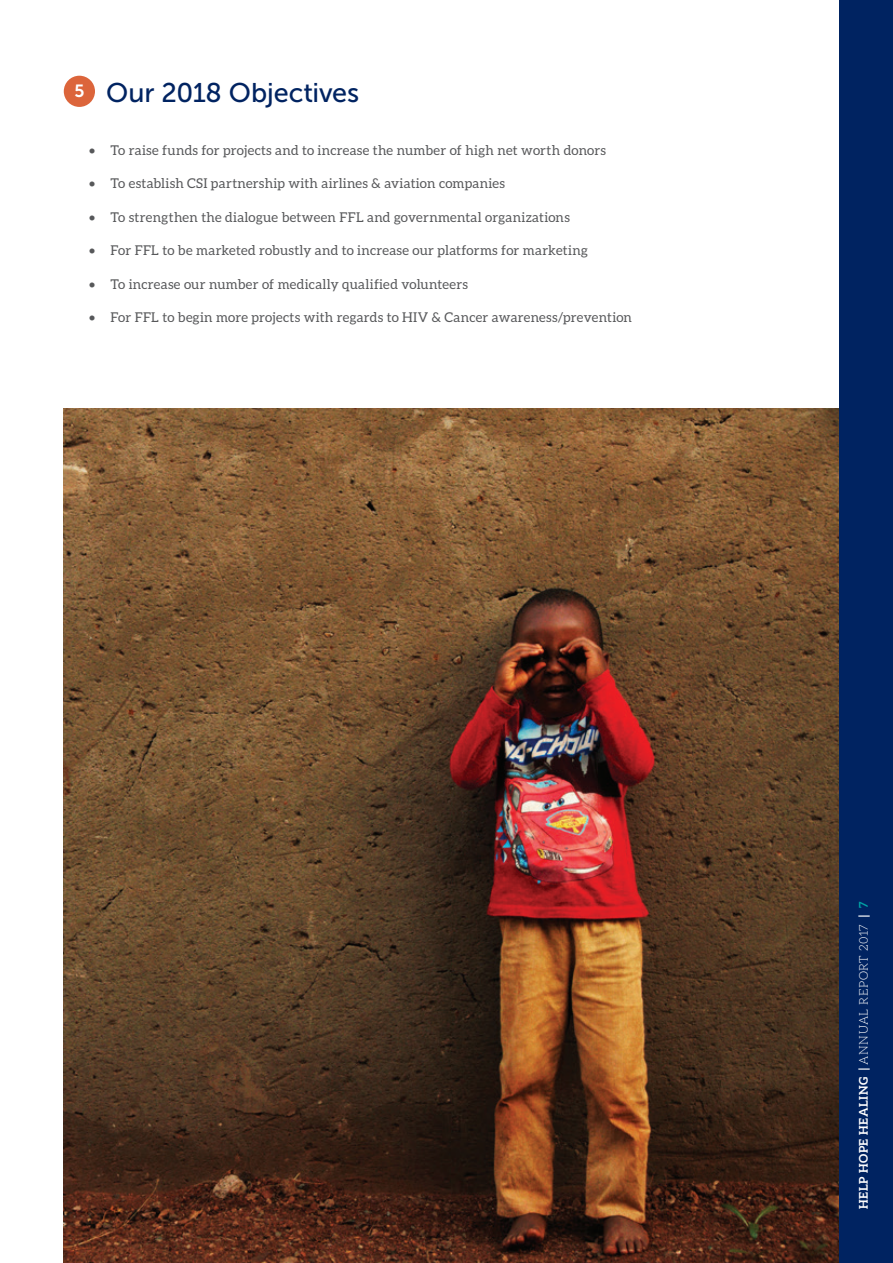
<style>
.page{position:relative;width:893px;height:1263px;background:#fff}
.page>*{position:absolute;margin:0;border:0;box-sizing:border-box;transform-origin:0 0}
.t1{font:27px "Museo Sans 500";letter-spacing:-.005em;color:#002361}
.t2{font:13.5px "Aleo";letter-spacing:.02em;color:#57585a}
.t3{font:700 12px "Aleo";letter-spacing:.045em;color:#fff}
.s1{font-weight:300}
.s2{color:#00a3a5}
</style>
<div class="page">
<div style="left:839px;top:0;width:54px;height:1263px;background:#002361"></div>
<div style="left:64px;top:76px;width:31px;height:31px;background:#dc653b;border-radius:50%"></div>
<img style="left:64px;top:408px;width:775px;height:855px">
<h1 class="t1" style="left:74px;top:78px;width:286px"><sup>5</sup> Our 2018 Objectives</h1>
<p class="t2" style="left:89px;top:142px;width:518px">• To raise funds for projects and to increase the number of high net worth donors</p>
<p class="t2" style="left:89px;top:176px;width:417px">• To establish CSI partnership with airlines &amp; aviation companies</p>
<p class="t2" style="left:89px;top:209px;width:482px">• To strengthen the dialogue between FFL and governmental organizations</p>
<p class="t2" style="left:89px;top:243px;width:500px">• For FFL to be marketed robustly and to increase our platforms for marketing</p>
<p class="t2" style="left:89px;top:276px;width:380px">• To increase our number of medically qualified volunteers</p>
<p class="t2" style="left:89px;top:310px;width:544px">• For FFL to begin more projects with regards to HIV &amp; Cancer awareness/prevention</p>
<p class="t3" style="left:856px;top:1209px;width:309px;rotate:-90deg">HELP HOPE HEALING | <span class="s1">ANNUAL REPORT 2017</span> | <span class="s2">7</span></p>
</div>
